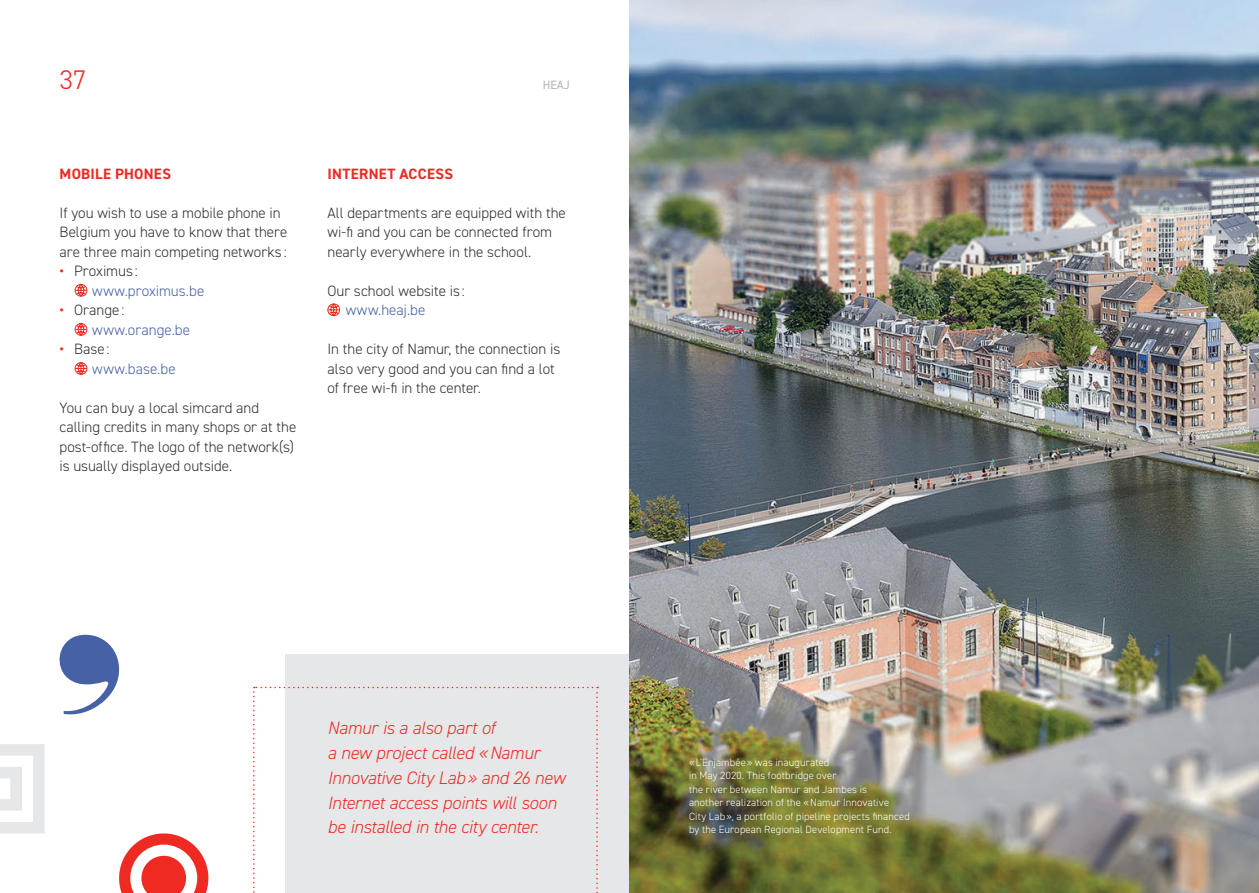
<style>
.page{position:relative;width:1259px;height:893px;background:#fff}
.page>*{position:absolute;margin:0;border:0;box-sizing:border-box;transform-origin:0 0}
.t1{font:300 27px "DIN2014";color:#ee2a23}
.t2{font:italic 300 18px/24.8px "DIN2014";letter-spacing:-.01em;color:#ee2a23}
.t3{font:300 15px/19.5px "DIN2014";color:#312f30}
.t4{font:300 15px/19.5px "DIN2014";letter-spacing:.005em;color:#4661a5}
.t5{font:700 15px "DIN2014";letter-spacing:.02em;color:#ee2a23}
.t6{font:12px "DIN2014";color:#b2b3b7}
.t7{font:300 10.5px/13.5px "DIN2014";letter-spacing:.015em;color:#fff}
.s1{font-weight:600;color:#ee2a23}
.s2{color:#312f30}
</style>
<div class="page">
<div style="left:285px;top:655px;width:344px;height:238px;background:#e6e7e9"></div>
<svg style="left:253px;top:687px;width:345px;height:206px"></svg>
<img style="left:629px;top:0;width:630px;height:893px">
<svg style="left:75px;top:284px;width:12px;height:13px"></svg>
<svg style="left:75px;top:323px;width:12px;height:13px"></svg>
<svg style="left:75px;top:362px;width:12px;height:13px"></svg>
<svg style="left:327px;top:303px;width:13px;height:13px"></svg>
<svg style="left:59px;top:634px;width:61px;height:81px"></svg>
<svg style="left:119px;top:833px;width:89px;height:60px"></svg>
<svg style="left:0;top:744px;width:45px;height:89px"></svg>
<h1 class="t1" style="left:60px;top:64px;width:28px">37</h1>
<p class="t6" style="left:543px;top:78px;width:29px">HEAJ</p>
<p class="t5" style="left:60px;top:163px;width:113px">MOBILE PHONES</p>
<p class="t3" style="left:60px;top:203px;width:229px">If you wish to use a mobile phone in<br>Belgium you have to know that there are three main competing networks :</p>
<p class="t4" style="left:92px;top:261px;width:113px;text-indent:-33px"><span class="s1">•</span> <span class="s2">Proximus : </span>www.proximus.be</p>
<p class="t4" style="left:92px;top:300px;width:99px;text-indent:-33px"><span class="s1">•</span> <span class="s2">Orange : </span>www.orange.be</p>
<p class="t4" style="left:92px;top:339px;width:85px;text-indent:-33px"><span class="s1">•</span> <span class="s2">Base : </span>www.base.be</p>
<p class="t3" style="left:60px;top:398px;width:238px">You can buy a local simcard and calling credits in many shops or at the post-office. The logo of the network(s) is usually displayed outside.</p>
<p class="t5" style="left:327px;top:163px;width:127px">INTERNET ACCESS</p>
<p class="t3" style="left:327px;top:203px;width:240px">All departments are equipped with the wi-fi and you can be connected from nearly everywhere in the school.</p>
<p class="t3" style="left:327px;top:281px;width:139px">Our school website is :</p>
<p class="t4" style="left:346px;top:300px;width:81px">www.heaj.be</p>
<p class="t3" style="left:327px;top:339px;width:234px">In the city of Namur, the connection is also very good and you can find a lot of free wi-fi in the center.</p>
<p class="t2" style="left:327px;top:716px;width:239px">Namur is a also part of<br>a new project called «Namur<br>Innovative City Lab» and 26 new<br>Internet access points will soon be installed in the city center.</p>
<p class="t7" style="left:689px;top:756px;width:222px">«L’Enjambée» was inaugurated<br>in May 2020. This footbridge over<br>the river between Namur and Jambes is<br>another realization of the «Namur Innovative<br>City Lab», a portfolio of pipeline projects financed by the European Regional Development Fund.</p>
</div>
